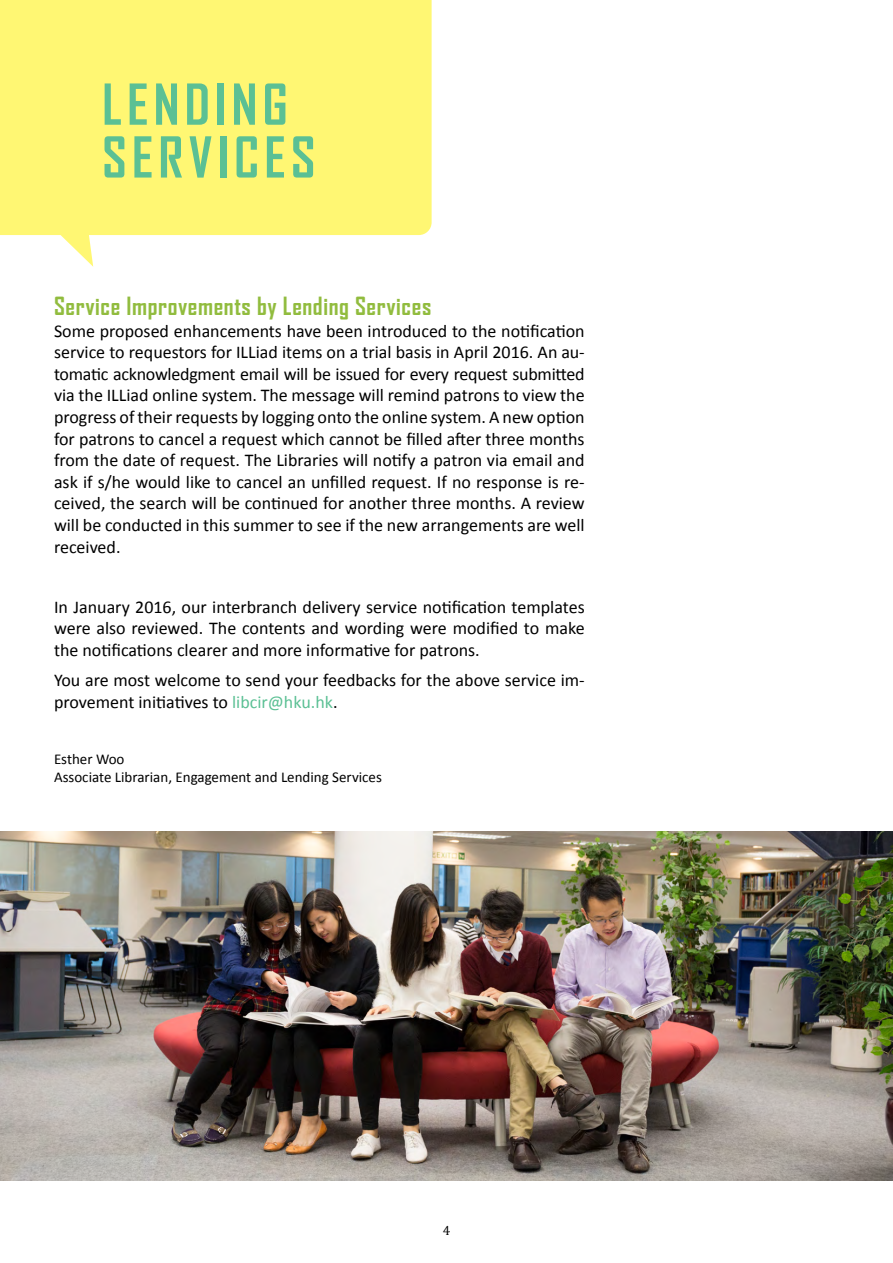
<style>
.page{position:relative;width:893px;height:1263px;background:#fff}
.page>*{position:absolute;margin:0;border:0;box-sizing:border-box;transform-origin:0 0}
.t1{font:700 54px/52.8px "Agency FB";letter-spacing:.095em;color:#5bc094}
.t2{font:700 24px "Agency FB";letter-spacing:.025em;color:#91bc3e}
.t3{font:18px/21.6px "Calibri";color:#000;text-align:justify}
.t4{font:15px/18px "Calibri";color:#000}
.t5{font:13.5px "Cambria";color:#000}
.s1{color:#5bc094}
</style>
<div class="page">
<svg style="left:0;top:0;width:432px;height:267px;background:#fff783"></svg>
<img style="left:0;top:832px;width:893px;height:348px">
<h1 class="t1" style="left:102px;top:77px;width:215px">LENDING<br>SERVICES</h1>
<p class="t2" style="left:54px;top:291px;width:379px">Service Improvements by Lending Services</p>
<p class="t3" style="left:54px;top:320px;width:532px">Some proposed enhancements have been introduced to the notification service to requestors for ILLiad items on a trial basis in April 2016. An au&shy;tomatic acknowledgment email will be issued for every request submitted via the ILLiad online system. The message will remind patrons to view the progress of their requests by logging onto the online system. A new option for patrons to cancel a request which cannot be filled after three months from the date of request. The Libraries will notify a patron via email and ask if s/he would like to cancel an unfilled request. If no response is re&shy;ceived, the search will be continued for another three months. A review will be conducted in this summer to see if the new arrangements are well received.</p>
<p class="t3" style="left:54px;top:596px;width:532px">In January 2016, our interbranch delivery service notification templates were also reviewed. The contents and wording were modified to make the notifications clearer and more informative for patrons.</p>
<p class="t3" style="left:54px;top:669px;width:532px">You are most welcome to send your feedbacks for the above service im&shy;provement initiatives to <span class="s1">libcir@hku.hk</span>.</p>
<p class="t4" style="left:54px;top:750px;width:329px">Esther Woo<br>Associate Librarian, Engagement and Lending Services</p>
<p class="t5" style="left:443px;top:1223px;width:9px">4</p>
</div>
